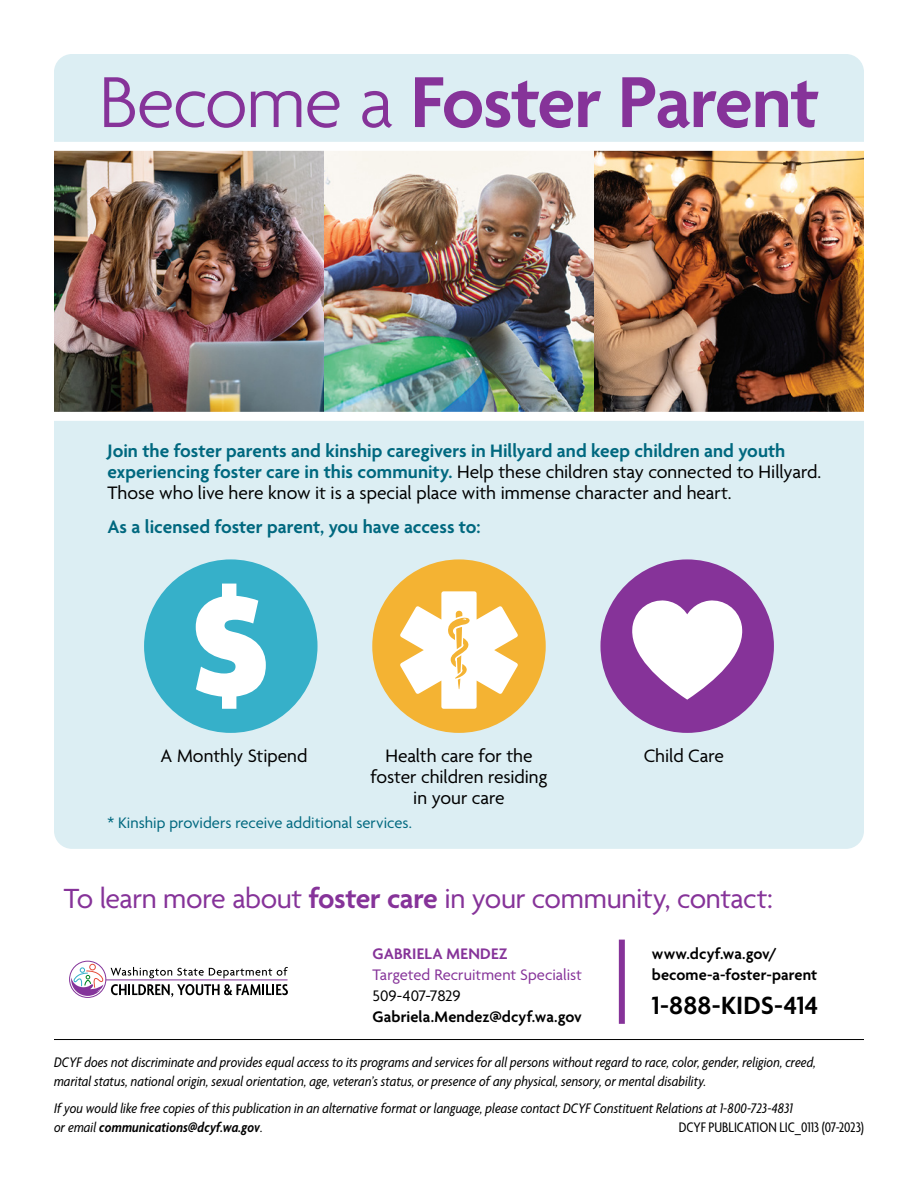
<style>
.page{position:relative;width:918px;height:1188px;background:#fff}
.page>*{position:absolute;margin:0;border:0;box-sizing:border-box;transform-origin:0 0}
.t1{font:600 78px "Agenda";letter-spacing:-.02em;color:#863399}
.t2{font:30px "Agenda";letter-spacing:-.01em;color:#863399}
.t3{font:600 27px "Agenda";color:#000}
.t4{font:600 19.5px/21px "Agenda";color:#00687f}
.t5{font:19.5px/21px "Agenda";letter-spacing:-.005em;color:#000;text-align:center}
.t6{font:600 16.5px/21px "Agenda";letter-spacing:.005em;color:#000}
.t7{font:16.5px "Agenda";color:#00687f}
.t8{font:16.5px "Agenda";color:#863399}
.t9{font:600 16.5px "Agenda";letter-spacing:.02em;color:#863399}
.t10{font:16.5px "Agenda";letter-spacing:-.01em;color:#000}
.t11{font:italic condensed 15px/19.5px "Agenda";letter-spacing:.005em;color:#000}
.t12{font:condensed 15px "Agenda";color:#000}
.s1{font-weight:300}
.s2{font-weight:400;color:#000}
.s3{font-weight:600}
</style>
<div class="page">
<div style="left:54px;top:54px;width:810px;height:795px;background:#dceef3;border-radius:18px"></div>
<img style="left:54px;top:151px;width:270px;height:261px">
<img style="left:324px;top:151px;width:270px;height:261px">
<img style="left:594px;top:151px;width:270px;height:261px">
<div style="left:144px;top:559px;width:174px;height:174px;background:#36b0c9;border-radius:50%"></div>
<div style="left:372px;top:559px;width:174px;height:174px;background:#f4b333;border-radius:50%"></div>
<div style="left:600px;top:559px;width:174px;height:174px;background:#863399;border-radius:50%"></div>
<svg style="left:196px;top:584px;width:70px;height:125px"></svg>
<svg style="left:632px;top:600px;width:111px;height:100px"></svg>
<div style="left:33px;top:142px;width:858px;height:9px;background:#fff"></div>
<div style="left:33px;top:412px;width:858px;height:9px;background:#fff"></div>
<div style="left:619px;top:940px;width:6px;height:84px;background:#863399"></div>
<svg style="left:400px;top:591px;width:118px;height:118px"></svg>
<svg style="left:111px;top:984px;width:177px;height:13px"></svg>
<hr style="left:106px;top:980px;width:181px;height:1px;background:#84349a">
<svg style="left:111px;top:967px;width:177px;height:11px"></svg>
<div style="left:69px;top:961px;width:37px;height:37px;border:1px solid #84349a;border-radius:50%"></div>
<div style="left:89px;top:964px;width:7px;height:6px;border:1px solid #e54c39;border-radius:50%"></div>
<svg style="left:71px;top:967px;width:34px;height:29px"></svg>
<hr style="left:54px;top:1039px;width:810px;height:1px;background:#000">
<h1 class="t1" style="left:99px;top:60px;width:722px"><span class="s1">Become a</span> Foster Parent</h1>
<p class="t4" style="left:107px;top:441px;width:715px">Join the foster parents and kinship caregivers in Hillyard and keep children and youth experiencing foster care in this community. <span class="s2">Help these children stay connected to Hillyard.<br>Those who live here know it is a special place with immense character and heart.</span></p>
<h3 class="t4" style="left:107px;top:518px;width:375px">As a licensed foster parent, you have access to:</h3>
<h3 class="t5" style="left:161px;top:746px;width:148px">A Monthly Stipend</h3>
<h3 class="t5" style="left:370px;top:746px;width:179px">Health care for the foster children residing in your care</h3>
<h3 class="t5" style="left:644px;top:746px;width:82px">Child Care</h3>
<p class="t7" style="left:107px;top:814px;width:306px">* Kinship providers receive additional services.</p>
<h2 class="t2" style="left:64px;top:883px;width:711px">To learn more about <span class="s3">foster care</span> in your community, contact:</h2>
<p class="t9" style="left:373px;top:944px;width:137px">GABRIELA MENDEZ</p>
<p class="t8" style="left:373px;top:965px;width:211px">Targeted Recruitment Specialist</p>
<p class="t10" style="left:373px;top:986px;width:90px">509-407-7829</p>
<p class="t6" style="left:373px;top:1007px;width:211px">Gabriela.Mendez@dcyf.wa.gov</p>
<p class="t6" style="left:652px;top:944px;width:167px">www.dcyf.wa.gov/ become-a-foster-parent</p>
<h3 class="t3" style="left:652px;top:991px;width:168px">1-888-KIDS-414</h3>
<p class="t11" style="left:54px;top:1052px;width:763px">DCYF does not discriminate and provides equal access to its programs and services for all persons without regard to race, color, gender, religion, creed, marital status, national origin, sexual orientation, age, veteran’s status, or presence of any physical, sensory, or mental disability.</p>
<p class="t11" style="left:54px;top:1098px;width:740px">If you would like free copies of this publication in an alternative format or language, please contact DCYF Constituent Relations at 1-800-723-4831 or email <span class="s3">communications@dcyf.wa.gov</span>.</p>
<p class="t12" style="left:679px;top:1119px;width:187px">DCYF PUBLICATION LIC_0113 (07-2023)</p>
</div>
